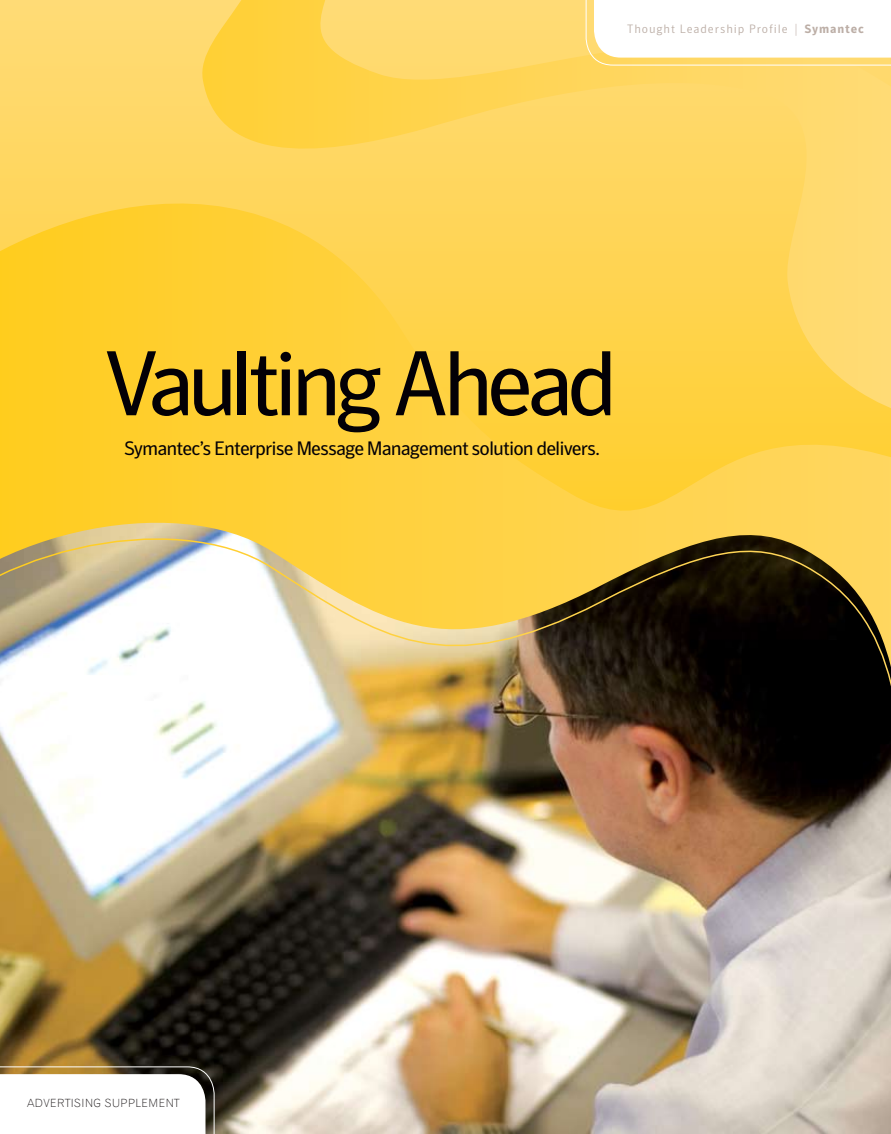
<style>
.page{position:relative;width:891px;height:1134px;background:#fff}
.page>*{position:absolute;margin:0;border:0;box-sizing:border-box;transform-origin:0 0}
.t1{font:91.05px "Symantec Sans";letter-spacing:-.08em;color:#030006}
.t2{font:19.35px "Symantec Sans";letter-spacing:-.05em;color:#030006}
.t3{font:300 12px "Symantec Sans";letter-spacing:.075em;color:#bcaea6}
.t4{font:11.25px "Gothic 720 BT Light B";letter-spacing:.04em;color:#231f20}
.s1{font-family:"Gothic 720 BT Light B";font-weight:400}
.s2{font-weight:700}
</style>
<div class="page">
<img style="left:0;top:903px;width:891px;height:231px">
<svg style="left:0;top:0;width:891px;height:114px;background:#ffd763"></svg>
<svg style="left:0;top:114px;width:891px;height:16px;background:#ffd65f"></svg>
<svg style="left:586px;top:0;width:305px;height:65px"></svg>
<svg style="left:0;top:1066px;width:214px;height:68px"></svg>
<img style="left:0;top:130px;width:891px;height:773px">
<p class="t3" style="left:627px;top:22px;width:238px">Thought Leadership Profile <span class="s1">|</span> <span class="s2">Symantec</span></p>
<h1 class="t1" style="left:104px;top:335px;width:515px">Vaulting Ahead</h1>
<p class="t2" style="left:124px;top:438px;width:478px">Symantec’s Enterprise Message Management solution delivers.</p>
<p class="t4" style="left:27px;top:1096px;width:154px">ADVERTISING SUPPLEMENT</p>
</div>
